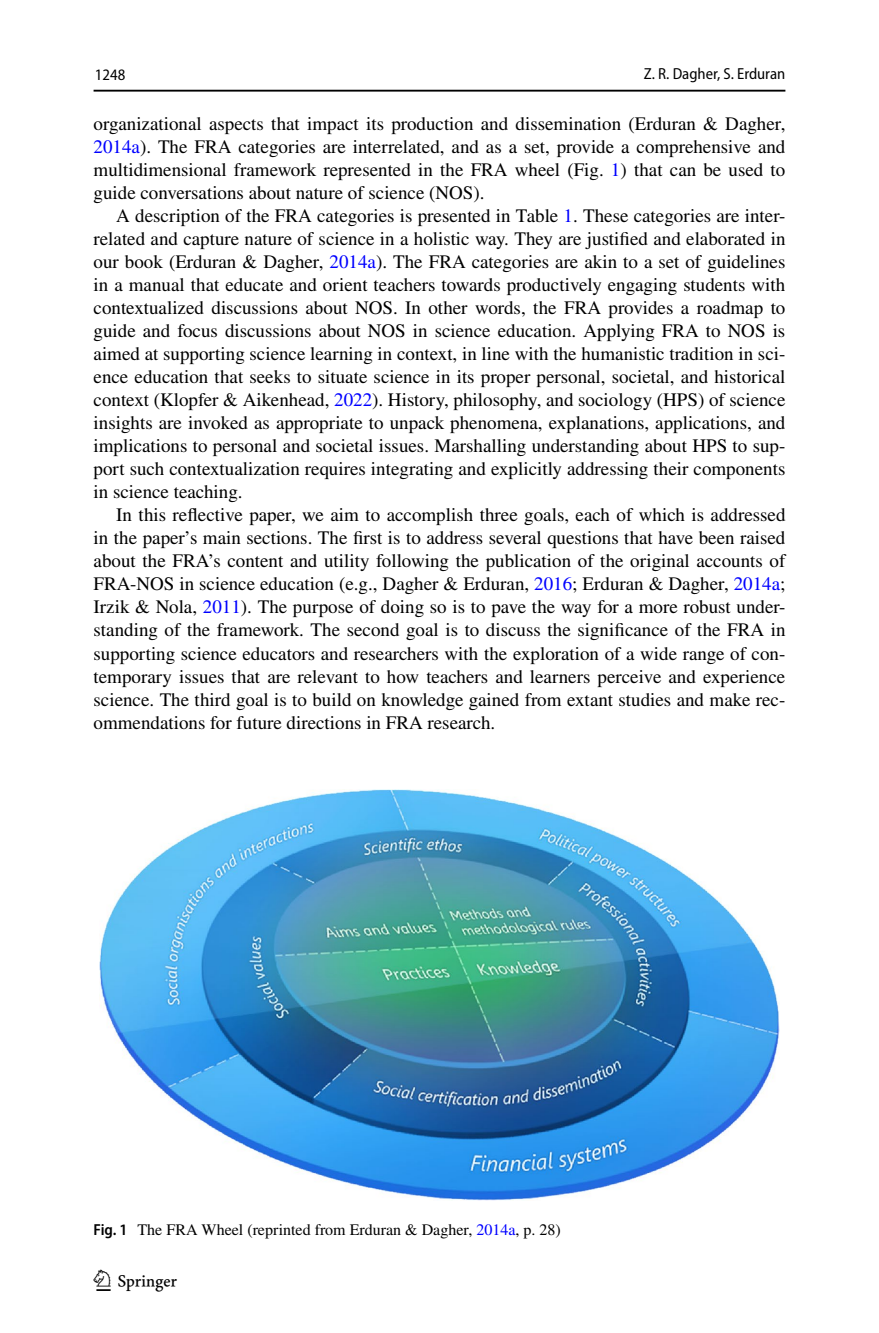
<style>
.page{position:relative;width:879px;height:1333px;background:#fff}
.page>*{position:absolute;margin:0;border:0;box-sizing:border-box;transform-origin:0 0}
.t1{font:30px "Springnew Regular 2";color:#000}
.t2{font:19px/23px "STIX";color:#000;text-align:justify}
.t3{font:16px "STIX";color:#000}
.t4{font:semi-condensed 16px "Myriad Pro";color:#000}
.s1{color:#00f}
.s2{font-family:"Myriad Pro";font-weight:600;font-stretch:semi-condensed}
</style>
<div class="page">
<hr style="left:94px;top:90px;width:691px;height:2px;background:#000">
<img style="left:99px;top:789px;width:681px;height:411px">
<p class="t4" style="left:95px;top:66px;width:32px">1248</p>
<p class="t4" style="left:644px;top:65px;width:143px">Z. R. Dagher, S. Erduran</p>
<p class="t2" style="left:94px;top:113px;width:693px">organizational aspects that impact its production and dissemination (Erduran &amp; Dagher, <span class="s1">2014a</span>). The FRA categories are interrelated, and as a set, provide a comprehensive and multidimensional framework represented in the FRA wheel (Fig. <span class="s1">1</span>) that can be used to guide conversations about nature of science (NOS).</p>
<p class="t2" style="left:94px;top:205px;width:693px;text-indent:23px">A description of the FRA categories is presented in Table <span class="s1">1</span>. These categories are inter&shy;related and capture nature of science in a holistic way. They are justified and elaborated in our book (Erduran &amp; Dagher, <span class="s1">2014a</span>). The FRA categories are akin to a set of guidelines in a manual that educate and orient teachers towards productively engaging students with contextualized discussions about NOS. In other words, the FRA provides a roadmap to guide and focus discussions about NOS in science education. Applying FRA to NOS is aimed at supporting science learning in context, in line with the humanistic tradition in sci&shy;ence education that seeks to situate science in its proper personal, societal, and historical context (Klopfer &amp; Aikenhead, <span class="s1">2022</span>). History, philosophy, and sociology (HPS) of science insights are invoked as appropriate to unpack phenomena, explanations, applications, and implications to personal and societal issues. Marshalling understanding about HPS to sup&shy;port such contextualization requires integrating and explicitly addressing their components in science teaching.</p>
<p class="t2" style="left:94px;top:505px;width:693px;text-indent:23px">In this reflective paper, we aim to accomplish three goals, each of which is addressed in the paper’s main sections. The first is to address several questions that have been raised about the FRA’s content and utility following the publication of the original accounts of FRA-NOS in science education (e.g., Dagher &amp; Erduran, <span class="s1">2016</span>; Erduran &amp; Dagher, <span class="s1">2014a</span>; Irzik &amp; Nola, <span class="s1">2011</span>). The purpose of doing so is to pave the way for a more robust under&shy;standing of the framework. The second goal is to discuss the significance of the FRA in supporting science educators and researchers with the exploration of a wide range of con&shy;temporary issues that are relevant to how teachers and learners perceive and experience science. The third goal is to build on knowledge gained from extant studies and make rec&shy;ommendations for future directions in FRA research.</p>
<p class="t3" style="left:94px;top:1218px;width:469px"><span class="s2">Fig. 1</span> The FRA Wheel (reprinted from Erduran &amp; Dagher, <span class="s1">2014a</span>, p. 28)</p>
<h1 class="t1" style="left:96px;top:1269px;width:83px">1 3</h1>
</div>
